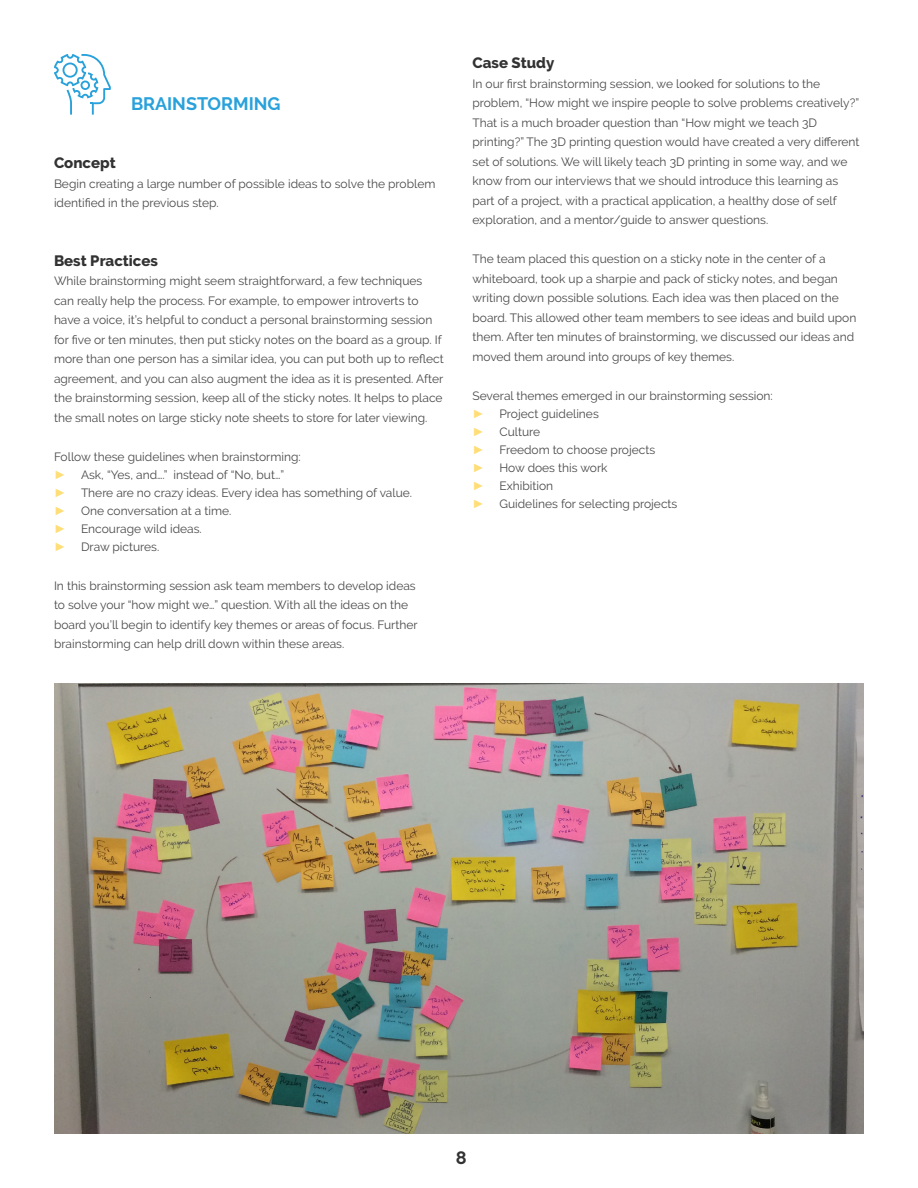
<style>
.page{position:relative;width:918px;height:1188px;background:#fff}
.page>*{position:absolute;margin:0;border:0;box-sizing:border-box;transform-origin:0 0}
.t1{font:700 18px "Raleway";color:#29a1db}
.t2{font:700 18px "Raleway";color:#333232}
.t3{font:800 15px "Raleway";color:#333232}
.t4{font:12px/19.5px "Raleway";color:#494949}
.t5{font:900 12px "Arial";color:#fd7}
.s1{font-family:"Arial";font-weight:900;color:#fd7}
</style>
<div class="page">
<svg style="left:54px;top:54px;width:57px;height:61px"></svg>
<img style="left:54px;top:684px;width:810px;height:450px">
<h1 class="t1" style="left:131px;top:93px;width:151px">BRAINSTORMING</h1>
<h2 class="t3" style="left:54px;top:155px;width:63px">Concept</h2>
<p class="t4" style="left:54px;top:174px;width:383px">Begin creating a large number of possible ideas to solve the problem identified in the previous step.</p>
<h2 class="t3" style="left:54px;top:252px;width:106px">Best Practices</h2>
<p class="t4" style="left:54px;top:271px;width:391px">While brainstorming might seem straightforward, a few techniques can really help the process. For example, to empower introverts to have a voice, it’s helpful to conduct a personal brainstorming session for five or ten minutes, then put sticky notes on the board as a group. If more than one person has a similar idea, you can put both up to reflect agreement, and you can also augment the idea as it is presented. After the brainstorming session, keep all of the sticky notes. It helps to place the small notes on large sticky note sheets to store for later viewing.</p>
<p class="t4" style="left:54px;top:448px;width:248px;line-height:18px">Follow these guidelines when brainstorming: <span class="s1">►</span></p>
<p class="t4" style="left:81px;top:465px;width:205px">Ask, “Yes, and….” instead of “No, but…”</p>
<p class="t5" style="left:54px;top:484px;width:13px">►</p>
<p class="t4" style="left:81px;top:483px;width:333px">There are no crazy ideas. Every idea has something of value.</p>
<p class="t5" style="left:54px;top:502px;width:13px">►</p>
<p class="t4" style="left:81px;top:501px;width:152px">One conversation at a time.</p>
<p class="t5" style="left:54px;top:520px;width:13px">►</p>
<p class="t4" style="left:81px;top:519px;width:122px">Encourage wild ideas.</p>
<p class="t5" style="left:54px;top:538px;width:13px">►</p>
<p class="t4" style="left:81px;top:537px;width:80px">Draw pictures.</p>
<p class="t4" style="left:54px;top:576px;width:365px">In this brainstorming session ask team members to develop ideas to solve your “how might we…” question. With all the ideas on the board you’ll begin to identify key themes or areas of focus. Further brainstorming can help drill down within these areas.</p>
<h2 class="t3" style="left:472px;top:54px;width:83px">Case Study</h2>
<p class="t4" style="left:472px;top:74px;width:389px">In our first brainstorming session, we looked for solutions to the problem, “How might we inspire people to solve problems creatively?” That is a much broader question than “How might we teach 3D printing?” The 3D printing question would have created a very different set of solutions. We will likely teach 3D printing in some way, and we know from our interviews that we should introduce this learning as part of a project, with a practical application, a healthy dose of self exploration, and a mentor/guide to answer questions.</p>
<p class="t4" style="left:472px;top:249px;width:385px">The team placed this question on a sticky note in the center of a whiteboard, took up a sharpie and pack of sticky notes, and began writing down possible solutions. Each idea was then placed on the board. This allowed other team members to see ideas and build upon them. After ten minutes of brainstorming, we discussed our ideas and moved them around into groups of key themes.</p>
<p class="t4" style="left:472px;top:386px;width:302px;line-height:18px">Several themes emerged in our brainstorming session: <span class="s1">►</span></p>
<p class="t4" style="left:500px;top:404px;width:101px">Project guidelines</p>
<p class="t5" style="left:472px;top:423px;width:13px">►</p>
<p class="t4" style="left:500px;top:422px;width:42px">Culture</p>
<p class="t5" style="left:472px;top:441px;width:13px">►</p>
<p class="t4" style="left:500px;top:440px;width:157px">Freedom to choose projects</p>
<p class="t5" style="left:472px;top:459px;width:13px">►</p>
<p class="t4" style="left:500px;top:458px;width:110px">How does this work</p>
<p class="t5" style="left:472px;top:477px;width:13px">►</p>
<p class="t4" style="left:500px;top:476px;width:55px">Exhibition</p>
<p class="t5" style="left:472px;top:495px;width:13px">►</p>
<p class="t4" style="left:500px;top:494px;width:179px">Guidelines for selecting projects</p>
<p class="t2" style="left:456px;top:1148px;width:12px">8</p>
</div>
